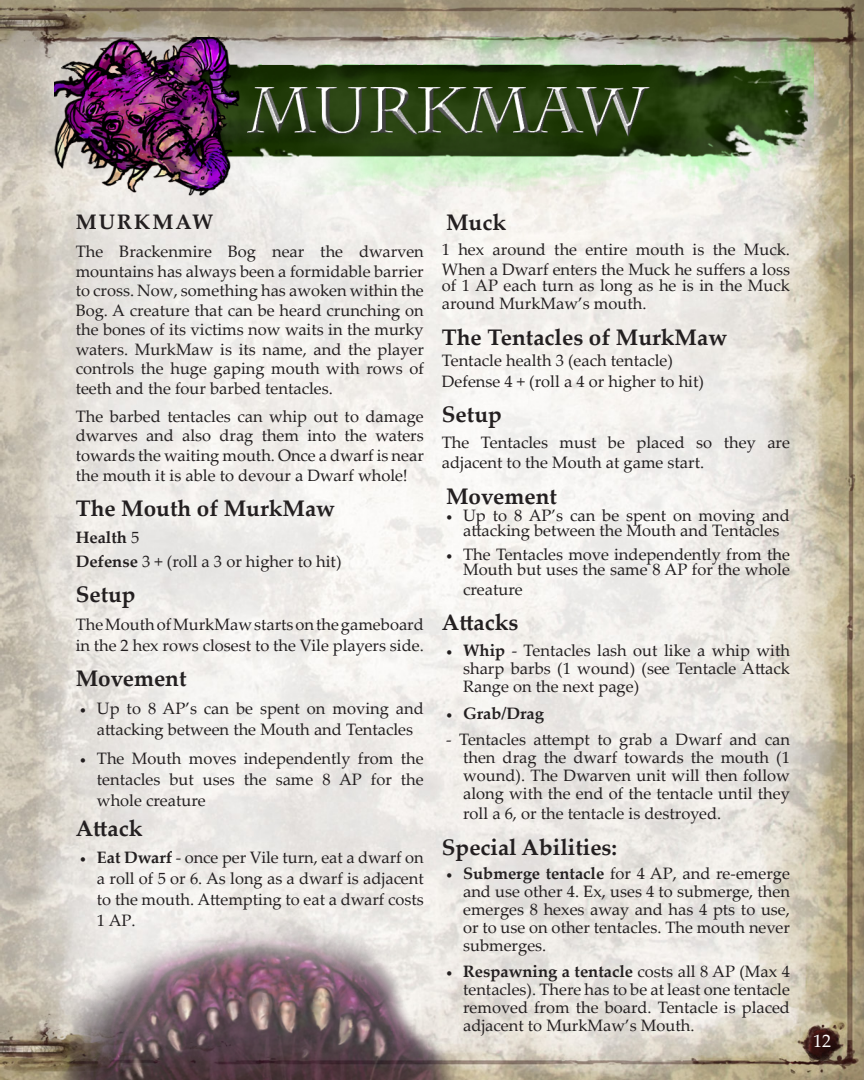
<style>
.page{position:relative;width:864px;height:1080px;background:#fff}
.page>*{position:absolute;margin:0;border:0;box-sizing:border-box;transform-origin:0 0}
.Body_text_Indent{font:700 22.5px "Palatino Linotype";color:#231f20}
.t1{font:700 21px "Palatino Linotype";letter-spacing:.1em;color:#231f20}
.t2{font:18px "Palatino Linotype";color:#fff}
.Body_text_Indent-2{font:16.5px/18px "Palatino Linotype";color:#231f20;text-align:justify}
.Body_text{font:16.5px/19.5px "Palatino Linotype";color:#231f20;text-align:justify}
.Body_text_Indent-3{font:700 16.5px "Palatino Linotype";color:#231f20}
.Body_text-2{font:700 16.5px "Palatino Linotype";color:#231f20}
.s1{font-weight:400}
.s2{font-weight:700}
.s3{font-family:"Minion Pro"}
.s4{font-family:"Minion Pro";font-weight:400}
</style>
<div class="page">
<img style="left:0;top:0;width:864px;height:1080px">
<img style="left:54px;top:37px;width:760px;height:159px">
<img style="left:17px;top:860px;width:474px;height:220px">
<h1 class="t1" style="left:76px;top:207px;width:139px">MURKMAW</h1>
<p class="Body_text" style="left:76px;top:241px;width:350px">The Brackenmire Bog near the dwarven mountains has always been a formidable barrier to cross. Now, something has awoken within the Bog. A creature that can be heard crunching on the bones of its victims now waits in the murky waters. MurkMaw is its name, and the player controls the huge gaping mouth with rows of teeth and the four barbed tentacles.</p>
<p class="Body_text" style="left:76px;top:406px;width:350px">The barbed tentacles can whip out to damage dwarves and also drag them into the waters towards the waiting mouth. Once a dwarf is near the mouth it is able to devour a Dwarf whole!</p>
<h2 class="Body_text_Indent" style="left:76px;top:492px;width:261px">The Mouth of MurkMaw</h2>
<p class="Body_text-2" style="left:76px;top:526px;width:65px">Health <span class="s1">5</span></p>
<p class="Body_text" style="left:76px;top:551px;width:267px"><span class="s2">Defense</span> 3 + (roll a 3 or higher to hit)</p>
<h2 class="Body_text_Indent" style="left:76px;top:579px;width:61px">Setup</h2>
<p class="Body_text" style="left:76px;top:613px;width:350px;line-height:21px">The Mouth of MurkMaw starts on the gameboard in the 2 hex rows closest to the Vile players side.</p>
<h2 class="Body_text_Indent" style="left:76px;top:663px;width:112px">Movement</h2>
<p class="Body_text_Indent-2" style="left:80px;top:697px;width:345px;line-height:21px;text-align:center"><span class="s3">•</span> Up to 8 AP’s can be spent on moving and attacking between the Mouth and Tentacles</p>
<p class="Body_text_Indent-2" style="left:97px;top:747px;width:328px;line-height:21px;text-indent:-17px"><span class="s3">•</span> The Mouth moves independently from the tentacles but uses the same 8 AP for the whole creature</p>
<h2 class="Body_text_Indent" style="left:76px;top:812px;width:68px">Attack</h2>
<p class="Body_text_Indent-2" style="left:97px;top:846px;width:328px;line-height:21px;text-indent:-17px"><span class="s3">•</span> <span class="s2">Eat Dwarf</span> - once per Vile turn, eat a dwarf on a roll of 5 or 6. As long as a dwarf is adjacent to the mouth. Attempting to eat a dwarf costs 1 AP.</p>
<p class="Body_text_Indent" style="left:446px;top:207px;width:61px">Muck</p>
<p class="Body_text_Indent-2" style="left:442px;top:239px;width:350px;line-height:19.5px">1 hex around the entire mouth is the Muck.<br>When a Dwarf enters the Muck he suffers a loss</p>
<p class="Body_text_Indent-2" style="left:442px;top:276px;width:350px">of 1 AP each turn as long as he is in the Muck around MurkMaw’s mouth.</p>
<h2 class="Body_text_Indent" style="left:442px;top:321px;width:287px">The Tentacles of MurkMaw</h2>
<p class="Body_text" style="left:442px;top:350px;width:233px">Tentacle health 3 (each tentacle)</p>
<p class="Body_text" style="left:442px;top:371px;width:264px">Defense 4 + (roll a 4 or higher to hit)</p>
<h2 class="Body_text_Indent" style="left:442px;top:399px;width:61px">Setup</h2>
<p class="Body_text" style="left:442px;top:432px;width:350px">The Tentacles must be placed so they are adjacent to the Mouth at game start.</p>
<p class="Body_text_Indent" style="left:446px;top:480px;width:112px">Movement</p>
<p class="Body_text_Indent-2" style="left:446px;top:507px;width:345px;line-height:15px;text-align:center"><span class="s3">•</span> Up to 8 AP’s can be spent on moving and attacking between the Mouth and Tentacles</p>
<p class="Body_text_Indent-2" style="left:446px;top:546px;width:345px;line-height:15px;text-align:right"><span class="s3">•</span> The Tentacles move independently from the<br>Mouth but uses the same 8 AP for the whole</p>
<p class="Body_text_Indent-2" style="left:463px;top:579px;width:61px">creature</p>
<h2 class="Body_text_Indent" style="left:442px;top:606px;width:78px">Attacks</h2>
<p class="Body_text_Indent-2" style="left:463px;top:641px;width:328px;text-indent:-17px"><span class="s3">•</span> <span class="s2">Whip</span> - Tentacles lash out like a whip with sharp barbs (1 wound) (see Tentacle Attack Range on the next page)</p>
<p class="Body_text_Indent-3" style="left:446px;top:701px;width:99px"><span class="s4">•</span> Grab/Drag</p>
<p class="Body_text_Indent-2" style="left:463px;top:730px;width:328px;text-indent:-17px">- Tentacles attempt to grab a Dwarf and can then drag the dwarf towards the mouth (1 wound). The Dwarven unit will then follow along with the end of the tentacle until they</p>
<p class="Body_text_Indent-2" style="left:463px;top:804px;width:260px">roll a 6, or the tentacle is destroyed.</p>
<h2 class="Body_text_Indent" style="left:442px;top:831px;width:177px">Special Abilities:</h2>
<p class="Body_text_Indent-2" style="left:463px;top:864px;width:328px;text-indent:-17px"><span class="s3">•</span> <span class="s2">Submerge tentacle</span> for 4 AP, and re-emerge and use other 4. Ex, uses 4 to submerge, then emerges 8 hexes away and has 4 pts to use, or to use on other tentacles. The mouth never submerges.</p>
<p class="Body_text_Indent-2" style="left:463px;top:962px;width:328px;text-indent:-17px"><span class="s3">•</span> <span class="s2">Respawning a tentacle</span> costs all 8 AP (Max 4 tentacles). There has to be at least one tentacle removed from the board. Tentacle is placed adjacent to MurkMaw’s Mouth.</p>
<p class="t2" style="left:813px;top:1028px;width:19px">12</p>
</div>
